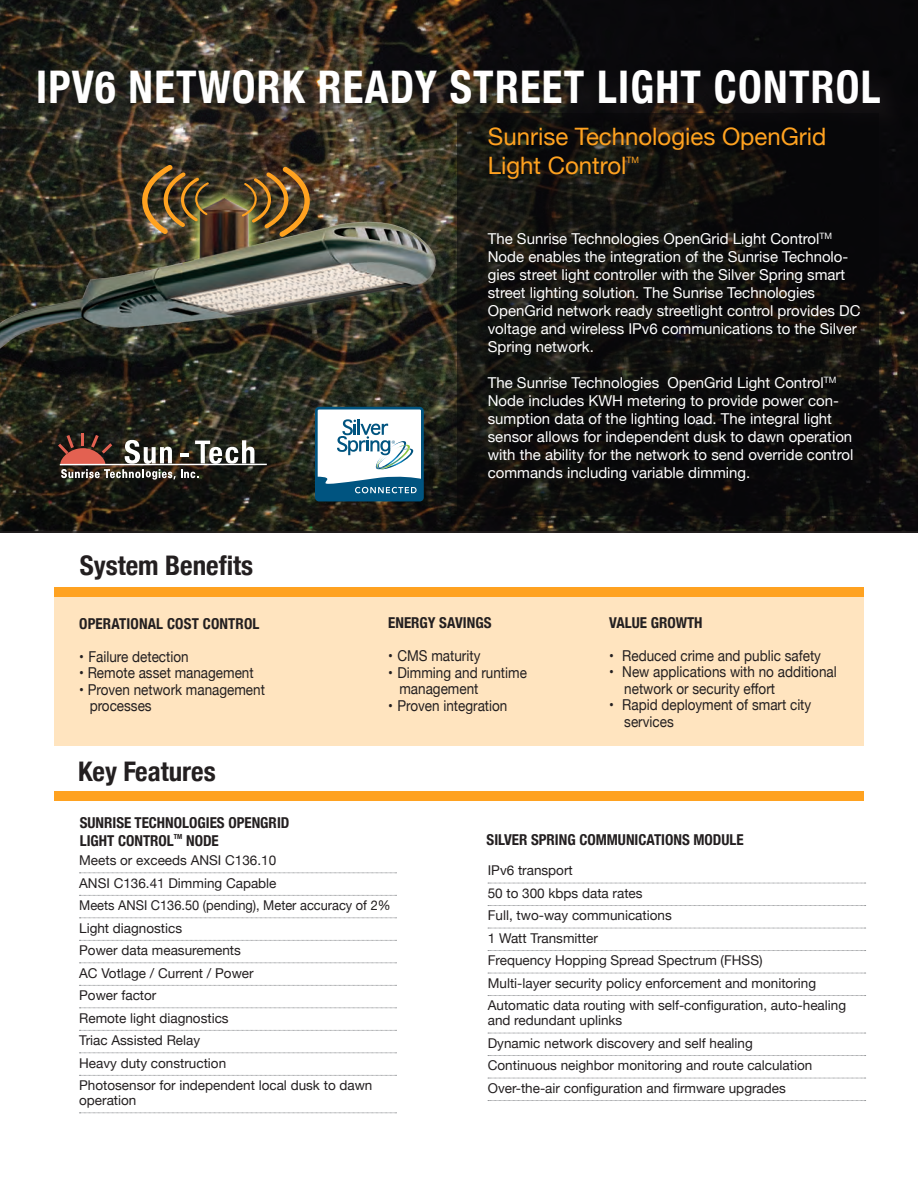
<style>
.page{position:relative;width:918px;height:1188px;background:#fff}
.page>*{position:absolute;margin:0;border:0;box-sizing:border-box;transform-origin:0 0}
.t1{font:700 condensed 45px "Helvetica Neue";letter-spacing:.03em;color:#fff;scale:.95 1}
.t2{font:700 condensed 27px "Helvetica Neue";color:#231f20}
.t3{font:24px/28.8px "Helvetica Neue";color:#ffa220}
.t4{font:15px/18px "Helvetica Neue";color:#fff}
.benefit_bullets{font:15px/16.5px "Helvetica Neue";color:#231f20;scale:.9 1}
.t5{font:700 condensed 15px/18px "Helvetica Neue";color:#231f20}
.tech_specs{font:13.5px/15px "Helvetica Neue";color:#231f20}
.tech_specs-2{font:13.5px "Helvetica Neue";color:#231f20;scale:.95 1}
.t6{font:8.7px "Helvetica Neue";color:#ffa220}
.t7{font:700 condensed 7.05px "Helvetica Neue";color:#231f20}
</style>
<div class="page">
<div style="left:54px;top:791px;width:810px;height:10px;background:#ffa220"></div>
<svg style="left:0;top:0;width:918px;height:533px;background:#1e1c16"></svg>
<div style="left:37px;top:69px;width:871px;height:62px;background:#231f20;opacity:.75"></div>
<svg style="left:457px;top:113px;width:421px;height:403px;background:#100f0d"></svg>
<div style="left:54px;top:587px;width:810px;height:9px;background:#ffa220"></div>
<div style="left:54px;top:592px;width:810px;height:154px;background:#ffe4bf"></div>
<svg style="left:79px;top:873px;width:318px;height:1px"></svg>
<svg style="left:79px;top:895px;width:318px;height:1px"></svg>
<svg style="left:79px;top:918px;width:318px;height:1px"></svg>
<svg style="left:79px;top:940px;width:318px;height:1px"></svg>
<svg style="left:79px;top:963px;width:318px;height:1px"></svg>
<svg style="left:79px;top:985px;width:318px;height:1px"></svg>
<svg style="left:79px;top:1008px;width:318px;height:1px"></svg>
<svg style="left:79px;top:1030px;width:318px;height:1px"></svg>
<svg style="left:79px;top:1053px;width:318px;height:1px"></svg>
<svg style="left:79px;top:1075px;width:318px;height:1px"></svg>
<svg style="left:79px;top:1113px;width:318px;height:1px"></svg>
<svg style="left:488px;top:883px;width:378px;height:1px"></svg>
<svg style="left:488px;top:905px;width:378px;height:1px"></svg>
<svg style="left:488px;top:928px;width:378px;height:1px"></svg>
<svg style="left:488px;top:950px;width:378px;height:1px"></svg>
<svg style="left:488px;top:973px;width:378px;height:1px"></svg>
<svg style="left:488px;top:995px;width:378px;height:1px"></svg>
<svg style="left:488px;top:1033px;width:378px;height:1px"></svg>
<svg style="left:488px;top:1055px;width:378px;height:1px"></svg>
<svg style="left:488px;top:1078px;width:378px;height:1px"></svg>
<svg style="left:488px;top:1100px;width:378px;height:1px"></svg>
<svg style="left:58px;top:433px;width:196px;height:47px;background:#594d45"></svg>
<hr style="left:60px;top:464px;width:207px;height:1px;background:#fff">
<svg style="left:315px;top:407px;width:109px;height:94px"></svg>
<img style="left:0;top:151px;width:447px;height:255px">
<img style="left:142px;top:165px;width:67px;height:69px">
<img style="left:242px;top:166px;width:68px;height:71px">
<p class="t1" style="left:36px;top:49px;width:891px">IPV6 NETWORK READY STREET LIGHT CONTROL</p>
<p class="t3" style="left:488px;top:123px;width:340px">Sunrise Technologies OpenGrid<br>Light Control</p>
<p class="t6" style="left:626px;top:153px;width:14px">TM</p>
<p class="t2" style="left:80px;top:543px;width:175px">System Benefits</p>
<p class="t5" style="left:79px;top:613px;width:182px">OPERATIONAL COST CONTROL</p>
<p class="benefit_bullets" style="left:79px;top:649px;width:123px">• Failure detection</p>
<p class="benefit_bullets" style="left:79px;top:665px;width:195px">• Remote asset management</p>
<p class="benefit_bullets" style="left:90px;top:682px;width:196px;text-indent:-11px">• Proven network management processes</p>
<p class="t4" style="left:488px;top:230px;width:374px">The Sunrise Technologies OpenGrid Light Control<sup>TM </sup>Node enables the integration of the Sunrise Technolo&shy;gies street light controller with the Silver Spring smart street lighting solution. The Sunrise Technologies OpenGrid network ready streetlight control provides DC voltage and wireless IPv6 communications to the Silver Spring network.</p>
<p class="t4" style="left:488px;top:374px;width:367px">The Sunrise Technologies OpenGrid Light Control<sup>TM </sup>Node includes KWH metering to provide power con&shy;sumption data of the lighting load. The integral light sensor allows for independent dusk to dawn operation with the ability for the network to send override control commands including variable dimming.</p>
<p class="t5" style="left:388px;top:613px;width:105px">ENERGY SAVINGS</p>
<p class="benefit_bullets" style="left:388px;top:648px;width:104px">• CMS maturity</p>
<p class="benefit_bullets" style="left:399px;top:665px;width:143px;text-indent:-11px">• Dimming and runtime management</p>
<p class="benefit_bullets" style="left:388px;top:698px;width:134px">• Proven integration</p>
<p class="t5" style="left:609px;top:612px;width:95px">VALUE GROWTH</p>
<p class="benefit_bullets" style="left:609px;top:648px;width:237px">• Reduced crime and public safety</p>
<p class="benefit_bullets" style="left:624px;top:664px;width:238px;text-indent:-15px">• New applications with no additional network or security effort</p>
<p class="benefit_bullets" style="left:624px;top:697px;width:209px;text-indent:-15px">• Rapid deployment of smart city services</p>
<p class="t2" style="left:78px;top:749px;width:139px">Key Features</p>
<p class="t5" style="left:80px;top:812px;width:211px">SUNRISE TECHNOLOGIES OPENGRID<br>LIGHT CONTROL</p>
<p class="t7" style="left:174px;top:830px;width:10px">TM</p>
<p class="t5" style="left:186px;top:830px;width:34px">NODE</p>
<p class="t5" style="left:487px;top:829px;width:259px">SILVER SPRING COMMUNICATIONS MODULE</p>
<p class="tech_specs" style="left:79px;top:854px;width:199px">Meets or exceeds ANSI C136.10</p>
<p class="tech_specs" style="left:79px;top:876px;width:199px">ANSI C136.41 Dimming Capable</p>
<p class="tech_specs-2" style="left:79px;top:896px;width:329px">Meets ANSI C136.50 (pending), Meter accuracy of 2%</p>
<p class="tech_specs" style="left:79px;top:921px;width:105px">Light diagnostics</p>
<p class="tech_specs" style="left:79px;top:944px;width:163px">Power data measurements</p>
<p class="tech_specs" style="left:79px;top:966px;width:176px">AC Votlage / Current / Power</p>
<p class="tech_specs" style="left:79px;top:989px;width:79px">Power factor</p>
<p class="tech_specs" style="left:79px;top:1011px;width:151px">Remote light diagnostics</p>
<p class="tech_specs" style="left:79px;top:1034px;width:123px">Triac Assisted Relay</p>
<p class="tech_specs" style="left:79px;top:1056px;width:149px">Heavy duty construction</p>
<p class="tech_specs" style="left:79px;top:1079px;width:295px">Photosensor for independent local dusk to dawn operation</p>
<p class="tech_specs" style="left:488px;top:864px;width:87px">IPv6 transport</p>
<p class="tech_specs" style="left:488px;top:886px;width:156px">50 to 300 kbps data rates</p>
<p class="tech_specs" style="left:488px;top:909px;width:186px">Full, two-way communications</p>
<p class="tech_specs" style="left:488px;top:931px;width:112px">1 Watt Transmitter</p>
<p class="tech_specs" style="left:488px;top:954px;width:276px">Frequency Hopping Spread Spectrum (FHSS)</p>
<p class="tech_specs" style="left:488px;top:976px;width:330px">Multi-layer security policy enforcement and monitoring</p>
<p class="tech_specs" style="left:488px;top:999px;width:360px">Automatic data routing with self-configuration, auto-healing and redundant uplinks</p>
<p class="tech_specs" style="left:488px;top:1036px;width:267px">Dynamic network discovery and self healing</p>
<p class="tech_specs" style="left:488px;top:1059px;width:326px">Continuous neighbor monitoring and route calculation</p>
<p class="tech_specs" style="left:488px;top:1081px;width:300px">Over-the-air configuration and firmware upgrades</p>
</div>
